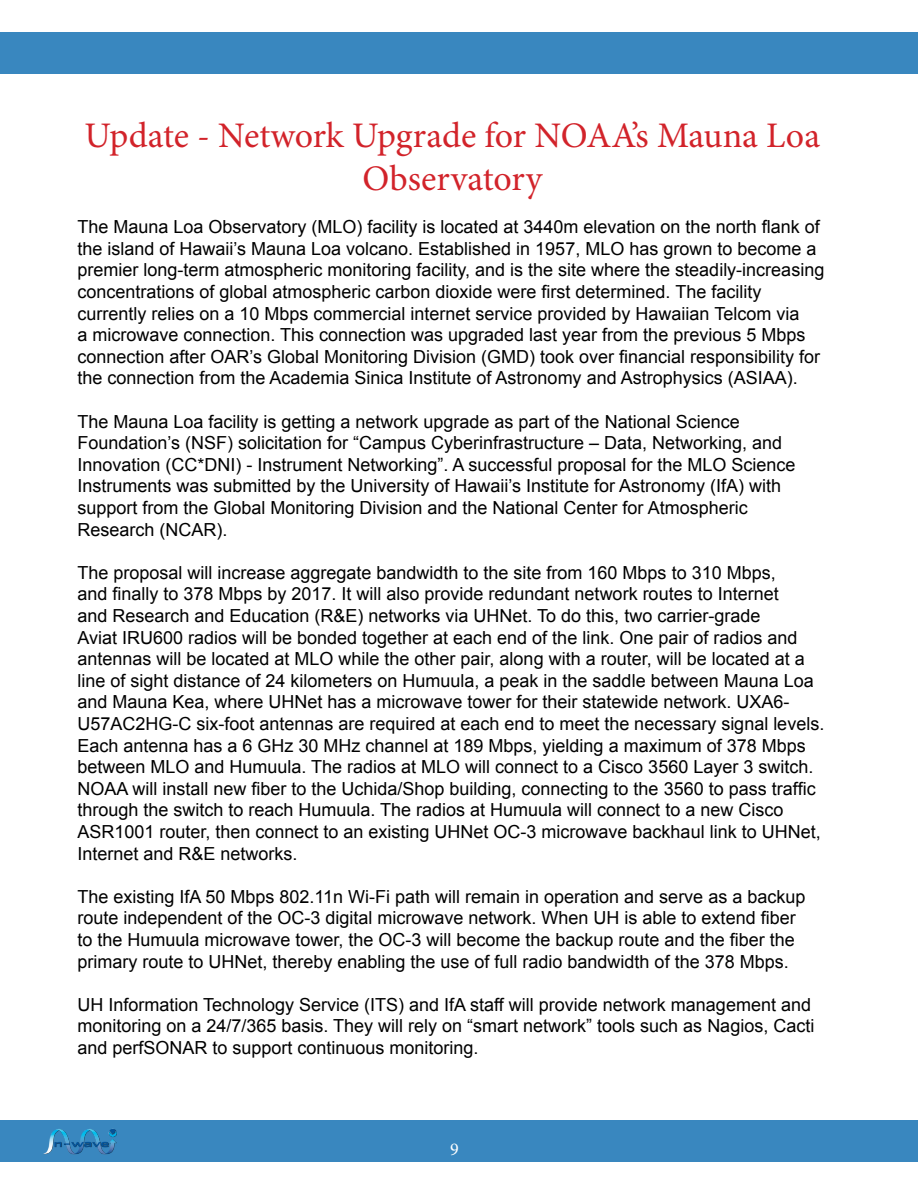
<style>
.page{position:relative;width:918px;height:1188px;background:#fff}
.page>*{position:absolute;margin:0;border:0;box-sizing:border-box;transform-origin:0 0}
.t1{font:36px/43.2px "Minion Pro";color:#d2232a;text-align:center}
.t2{font:18px/21.6px "Arial";color:#000}
.t3{font:18px "Minion Pro";color:#fff}
</style>
<div class="page">
<div style="left:0;top:32px;width:917px;height:42px;background:#3987bf"></div>
<hr style="left:916px;top:32px;width:2px;height:42px;background:#3987bf">
<div style="left:0;top:1120px;width:918px;height:42px;background:#3987bf"></div>
<img style="left:43px;top:1128px;width:74px;height:27px">
<h1 class="t1" style="left:85px;top:114px;width:737px">Update - Network Upgrade for NOAA’s Mauna Loa<br>Observatory</h1>
<p class="t2" style="left:77px;top:216px;width:748px">The Mauna Loa Observatory (MLO) facility is located at 3440m elevation on the north flank of the island of Hawaii’s Mauna Loa volcano. Established in 1957, MLO has grown to become a premier long-term atmospheric monitoring facility, and is the site where the steadily-increasing concentrations of global atmospheric carbon dioxide were first determined. The facility currently relies on a 10 Mbps commercial internet service provided by Hawaiian Telcom via<br>a microwave connection. This connection was upgraded last year from the previous 5 Mbps connection after OAR’s Global Monitoring Division (GMD) took over financial responsibility for the connection from the Academia Sinica Institute of Astronomy and Astrophysics (ASIAA).</p>
<p class="t2" style="left:77px;top:411px;width:720px">The Mauna Loa facility is getting a network upgrade as part of the National Science Foundation’s (NSF) solicitation for “Campus Cyberinfrastructure – Data, Networking, and Innovation (CC*DNI) - Instrument Networking”. A successful proposal for the MLO Science Instruments was submitted by the University of Hawaii’s Institute for Astronomy (IfA) with support from the Global Monitoring Division and the National Center for Atmospheric Research (NCAR).</p>
<p class="t2" style="left:77px;top:562px;width:748px">The proposal will increase aggregate bandwidth to the site from 160 Mbps to 310 Mbps,<br>and finally to 378 Mbps by 2017. It will also provide redundant network routes to Internet<br>and Research and Education (R&amp;E) networks via UHNet. To do this, two carrier-grade<br>Aviat IRU600 radios will be bonded together at each end of the link. One pair of radios and antennas will be located at MLO while the other pair, along with a router, will be located at a line of sight distance of 24 kilometers on Humuula, a peak in the saddle between Mauna Loa and Mauna Kea, where UHNet has a microwave tower for their statewide network. UXA6- U57AC2HG-C six-foot antennas are required at each end to meet the necessary signal levels.<br>Each antenna has a 6 GHz 30 MHz channel at 189 Mbps, yielding a maximum of 378 Mbps between MLO and Humuula. The radios at MLO will connect to a Cisco 3560 Layer 3 switch.<br>NOAA will install new fiber to the Uchida/Shop building, connecting to the 3560 to pass traffic through the switch to reach Humuula. The radios at Humuula will connect to a new Cisco ASR1001 router, then connect to an existing UHNet OC-3 microwave backhaul link to UHNet, Internet and R&amp;E networks.</p>
<p class="t2" style="left:77px;top:886px;width:729px">The existing IfA 50 Mbps 802.11n Wi-Fi path will remain in operation and serve as a backup route independent of the OC-3 digital microwave network. When UH is able to extend fiber to the Humuula microwave tower, the OC-3 will become the backup route and the fiber the primary route to UHNet, thereby enabling the use of full radio bandwidth of the 378 Mbps.</p>
<p class="t2" style="left:77px;top:994px;width:738px">UH Information Technology Service (ITS) and IfA staff will provide network management and monitoring on a 24/7/365 basis. They will rely on “smart network” tools such as Nagios, Cacti and perfSONAR to support continuous monitoring.</p>
<p class="t3" style="left:450px;top:1137px;width:10px">9</p>
</div>
